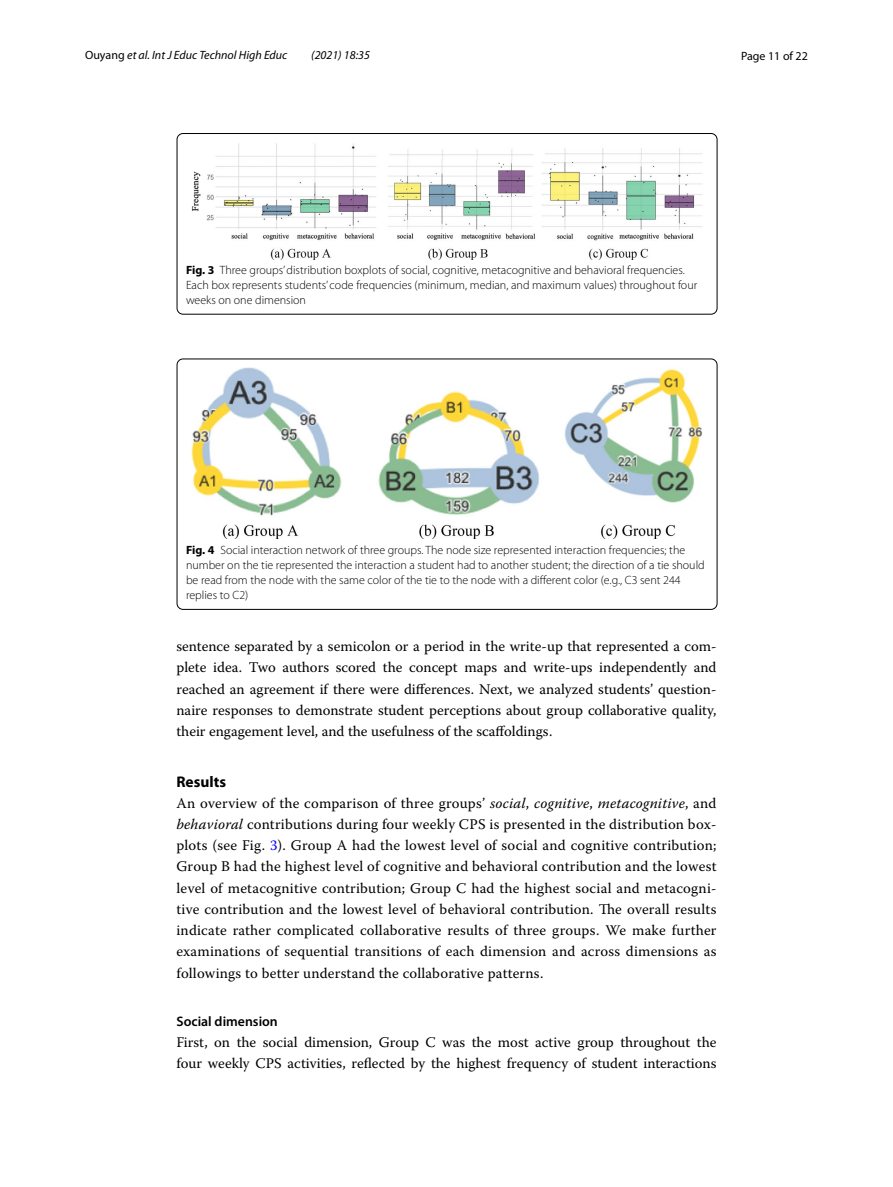
<style>
.page{position:relative;width:893px;height:1187px;background:#fff}
.page>*{position:absolute;margin:0;border:0;box-sizing:border-box;transform-origin:0 0}
.t1{font:700 15.45px "Myriad Pro";color:#000}
.t2{font:14.7px/21.3px "Warnock Pro";color:#000;text-align:justify}
.t3{font:600 13.8px "Myriad Pro";color:#000}
.t4{font:300 12px/15px "Myriad Pro";color:#000}
.t5{font:italic 12px "Myriad Pro";color:#000}
.t6{font:12px "Myriad Pro";color:#000}
.s1{font-style:normal}
.s2{font-weight:700}
.s3{font-style:italic}
.s4{color:#00f}
</style>
<div class="page">
<img style="left:192px;top:143px;width:510px;height:116px">
<div style="left:177px;top:133px;width:540px;height:181px;border:1px solid #000;border-radius:6px"></div>
<img style="left:192px;top:368px;width:510px;height:171px">
<div style="left:177px;top:359px;width:540px;height:250px;border:1px solid #000;border-radius:6px"></div>
<p class="t5" style="left:85px;top:48px;width:204px"><span class="s1">Ouyang</span> et al. Int J Educ Technol High Educ</p>
<p class="t5" style="left:311px;top:48px;width:60px">(2021) 18:35</p>
<p class="t6" style="left:741px;top:48px;width:68px">Page 11 of 22</p>
<p class="t4" style="left:186px;top:263px;width:513px"><span class="s2">Fig. 3</span> Three groups’ distribution boxplots of social, cognitive, metacognitive and behavioral frequencies.<br>Each box represents students’ code frequencies (minimum, median, and maximum values) throughout four weeks on one dimension</p>
<p class="t4" style="left:186px;top:542px;width:520px"><span class="s2">Fig. 4</span> Social interaction network of three groups. The node size represented interaction frequencies; the number on the tie represented the interaction a student had to another student; the direction of a tie should be read from the node with the same color of the tie to the node with a different color (e.g., C3 sent 244 replies to C2)</p>
<p class="t2" style="left:176px;top:635px;width:542px">sentence separated by a semicolon or a period in the write-up that represented a com&shy;plete idea. Two authors scored the concept maps and write-ups independently and reached an agreement if there were differences. Next, we analyzed students’ question&shy;naire responses to demonstrate student perceptions about group collaborative quality, their engagement level, and the usefulness of the scaffoldings.</p>
<p class="t1" style="left:176px;top:771px;width:51px">Results</p>
<p class="t2" style="left:176px;top:792px;width:542px">An overview of the comparison of three groups’ <span class="s3">social</span>, <span class="s3">cognitive</span>, <span class="s3">metacognitive</span>, and <span class="s3">behavioral</span> contributions during four weekly CPS is presented in the distribution box&shy;plots (see Fig. <span class="s4">3</span>). Group A had the lowest level of social and cognitive contribution; Group B had the highest level of cognitive and behavioral contribution and the lowest level of metacognitive contribution; Group C had the highest social and metacogni&shy;tive contribution and the lowest level of behavioral contribution. The overall results indicate rather complicated collaborative results of three groups. We make further examinations of sequential transitions of each dimension and across dimensions as followings to better understand the collaborative patterns.</p>
<p class="t3" style="left:176px;top:1012px;width:103px">Social dimension</p>
<p class="t2" style="left:176px;top:1030px;width:541px">First, on the social dimension, Group C was the most active group throughout the four weekly CPS activities, reflected by the highest frequency of student interactions</p>
</div>
